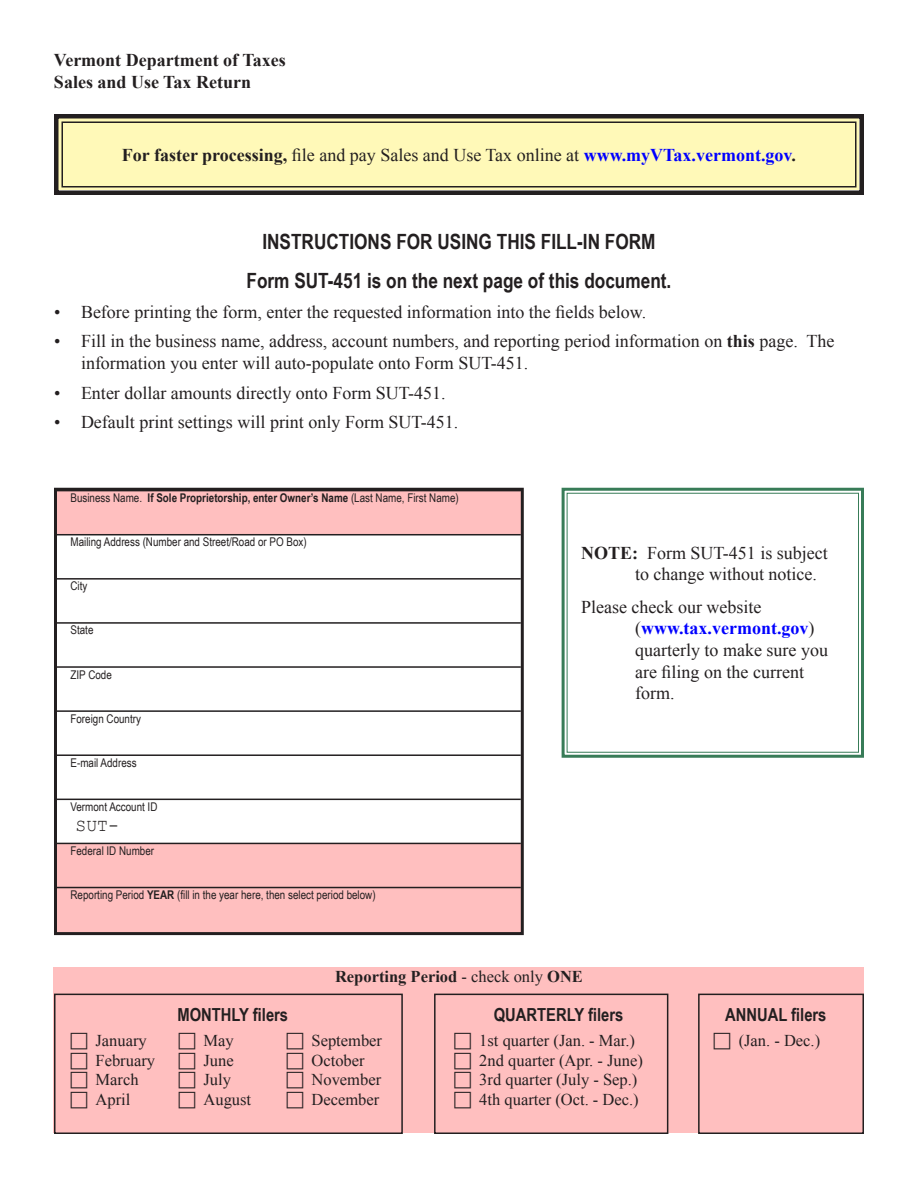
<style>
.page{position:relative;width:918px;height:1188px;background:#fff}
.page>*{position:absolute;margin:0;border:0;box-sizing:border-box;transform-origin:0 0}
.t1{font:700 21px "Arial Narrow";color:#231f20}
.t2{font:18px/21.6px "Times New Roman";color:#231f20}
.t3{font:700 18px "Times New Roman";color:#231f20}
.t4{font:700 18px "Arial Narrow";color:#231f20}
.t5{font:18px "Courier New";color:#231f20}
.t6{font:16.5px/19.8px "Times New Roman";color:#231f20}
.t7{font:700 16.5px "Times New Roman";color:#231f20}
.t8{font:12px "Arial Narrow";color:#231f20}
.t9{font:700 12px "Arial Narrow";color:#231f20}
.s1{font-weight:700}
.s2{font-weight:700;color:#00f}
.s3{font-weight:400}
</style>
<div class="page">
<div style="left:54px;top:968px;width:810px;height:165px;background:#ffbfbf"></div>
<div style="left:54px;top:994px;width:349px;height:140px;border:2px solid #231f20"></div>
<div style="left:434px;top:994px;width:234px;height:140px;border:2px solid #231f20"></div>
<div style="left:698px;top:994px;width:166px;height:140px;border:2px solid #231f20"></div>
<svg style="left:561px;top:487px;width:303px;height:271px"></svg>
<div style="left:567px;top:493px;width:292px;height:260px;border:1px solid #387c58"></div>
<div style="left:54px;top:491px;width:468px;height:44px;background:#ffbfbf"></div>
<div style="left:56px;top:843px;width:466px;height:91px;background:#ffbfbf"></div>
<hr style="left:57px;top:534px;width:464px;height:1px;background:#231f20">
<hr style="left:57px;top:578px;width:464px;height:2px;background:#231f20">
<hr style="left:57px;top:622px;width:464px;height:2px;background:#231f20">
<hr style="left:57px;top:666px;width:464px;height:2px;background:#231f20">
<hr style="left:57px;top:710px;width:464px;height:2px;background:#231f20">
<hr style="left:57px;top:754px;width:464px;height:2px;background:#231f20">
<hr style="left:57px;top:799px;width:464px;height:1px;background:#231f20">
<hr style="left:57px;top:843px;width:464px;height:1px;background:#231f20">
<hr style="left:57px;top:887px;width:464px;height:1px;background:#231f20">
<div style="left:54px;top:488px;width:470px;height:447px;border:3px solid #231f20"></div>
<svg style="left:54px;top:114px;width:810px;height:81px"></svg>
<div style="left:61px;top:121px;width:796px;height:67px;border:2px solid #231f20"></div>
<p class="t3" style="left:54px;top:48px;width:233px">Vermont Department of Taxes</p>
<p class="t3" style="left:54px;top:69px;width:199px">Sales and Use Tax Return</p>
<p class="t2" style="left:122px;top:144px;width:676px"><span class="s1">For faster processing,</span> file and pay Sales and Use Tax online at <span class="s2">www.myVTax.vermont.gov</span><span class="s1">.</span></p>
<p class="t1" style="left:262px;top:226px;width:395px">INSTRUCTIONS FOR USING THIS FILL-IN FORM</p>
<p class="t1" style="left:247px;top:265px;width:426px">Form SUT-451 is on the next page of this document.</p>
<p class="t2" style="left:54px;top:301px;width:594px">• Before printing the form, enter the requested information into the fields below.</p>
<p class="t2" style="left:81px;top:330px;width:755px;text-indent:-27px">• Fill in the business name, address, account numbers, and reporting period information on <span class="s1">this</span> page. The information you enter will auto-populate onto Form SUT-451.</p>
<p class="t2" style="left:54px;top:382px;width:393px">• Enter dollar amounts directly onto Form SUT-451.</p>
<p class="t2" style="left:54px;top:411px;width:406px">• Default print settings will print only Form SUT-451.</p>
<p class="t9" style="left:70px;top:489px;width:390px"><span class="s3">Business Name.</span> If Sole Proprietorship, enter Owner’s Name <span class="s3">(Last Name, First Name)</span></p>
<p class="t8" style="left:70px;top:533px;width:238px">Mailing Address (Number and Street/Road or PO Box)</p>
<p class="t8" style="left:70px;top:577px;width:18px">City</p>
<p class="t8" style="left:70px;top:621px;width:24px">State</p>
<p class="t8" style="left:70px;top:666px;width:43px">ZIP Code</p>
<p class="t8" style="left:70px;top:710px;width:72px">Foreign Country</p>
<p class="t8" style="left:70px;top:754px;width:68px">E-mail Address</p>
<p class="t8" style="left:70px;top:798px;width:88px">Vermont Account ID</p>
<p class="t8" style="left:70px;top:842px;width:85px">Federal ID Number</p>
<p class="t8" style="left:70px;top:886px;width:307px">Reporting Period <span class="s1">YEAR</span> (fill in the year here, then select period below)</p>
<p class="t5" style="left:76px;top:814px;width:45px">SUT-</p>
<p class="t2" style="left:635px;top:542px;width:194px;text-indent:-54px"><span class="s1">NOTE:</span> Form SUT-451 is subject to change without notice.</p>
<p class="t2" style="left:635px;top:596px;width:194px;text-indent:-54px">Please check our website (<span class="s2">www.tax.vermont.gov</span>) quarterly to make sure you are filing on the current form.</p>
<p class="t6" style="left:96px;top:1030px;width:53px">January</p>
<p class="t6" style="left:96px;top:1050px;width:61px">February</p>
<p class="t6" style="left:96px;top:1070px;width:45px">March</p>
<p class="t6" style="left:96px;top:1089px;width:36px">April</p>
<p class="t4" style="left:177px;top:1001px;width:112px">MONTHLY filers</p>
<p class="t7" style="left:335px;top:965px;width:249px">Reporting Period <span class="s3">- check only</span> ONE</p>
<p class="t4" style="left:494px;top:1001px;width:131px">QUARTERLY filers</p>
<p class="t6" style="left:204px;top:1030px;width:49px">May<br>June<br>July<br>August</p>
<p class="t6" style="left:312px;top:1030px;width:72px">September<br>October<br>November<br>December</p>
<p class="t6" style="left:479px;top:1030px;width:165px">1st quarter (Jan. - Mar.)<br>2nd quarter (Apr. - June)<br>3rd quarter (July - Sep.)<br>4th quarter (Oct. - Dec.)</p>
<p class="t4" style="left:725px;top:1001px;width:103px">ANNUAL filers</p>
<p class="t6" style="left:739px;top:1030px;width:83px">(Jan. - Dec.)</p>
</div>
